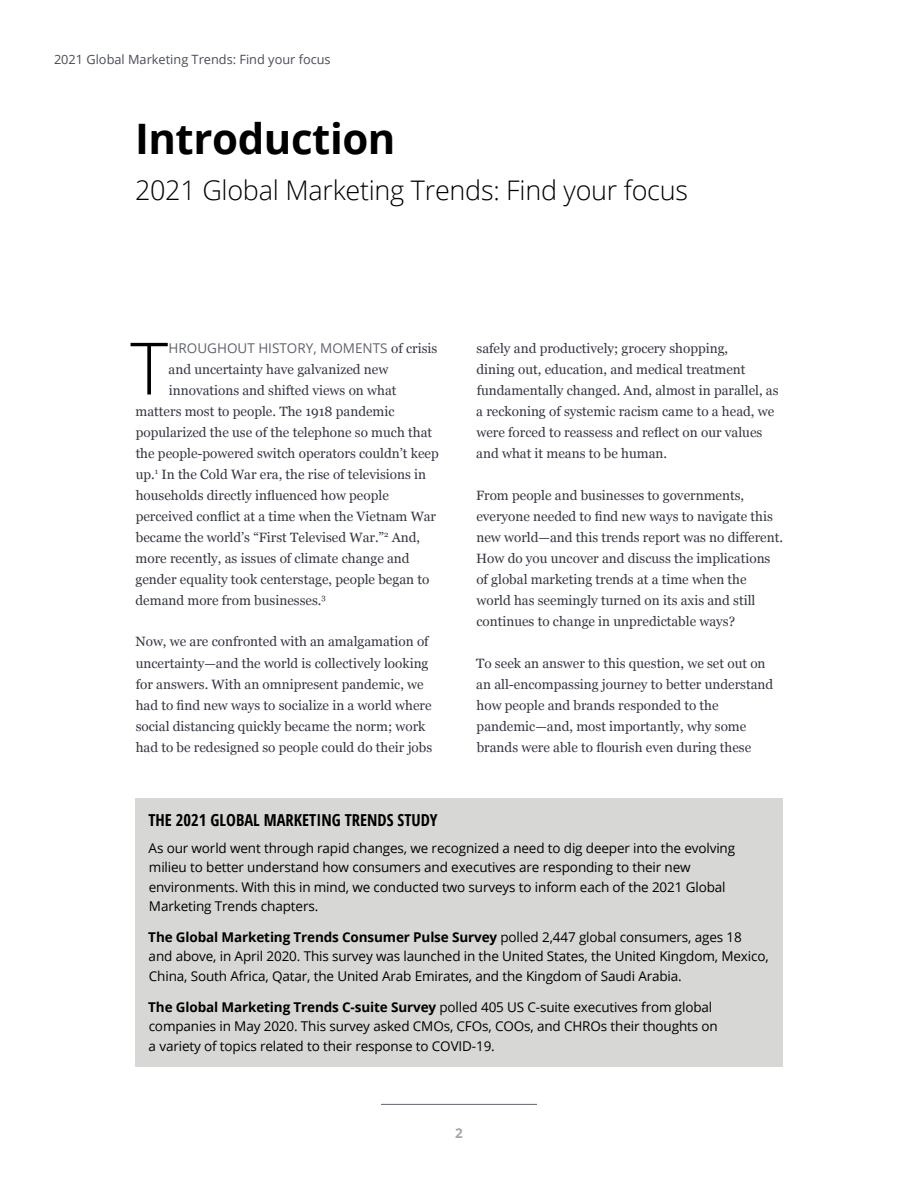
<style>
.page{position:relative;width:918px;height:1188px;background:#fff}
.page>*{position:absolute;margin:0;border:0;box-sizing:border-box;transform-origin:0 0}
.t1{font:300 72.3px "Open Sans";color:#000}
.t2{font:700 42px "Open Sans";letter-spacing:-.01em;color:#000}
.t3{font:300 27px "Open Sans";letter-spacing:-.01em;color:#000}
.t4{font:700 16.5px "Open Sans Condensed";color:#000}
.t5{font:13.5px/21px "Georgia";color:#343741}
.t6{font:13.5px/19.5px "Open Sans";letter-spacing:-.01em;color:#000}
.t7{font:13.5px "Open Sans";color:#5f636a}
.t8{font:700 13.5px "Open Sans";color:#a3a7a9}
.t9{font:12.75px "Open Sans";color:#474c55}
.s1{font-family:"Georgia";color:#343741}
.s2{font-weight:700}
</style>
<div class="page">
<hr style="left:381px;top:1104px;width:156px;height:1px;background:#5f636a">
<div style="left:135px;top:798px;width:648px;height:268px;background:#d7d8d6"></div>
<p class="t9" style="left:54px;top:50px;width:278px">2021 Global Marketing Trends: Find your focus</p>
<h2 class="t2" style="left:135px;top:109px;width:262px">Introduction</h2>
<h3 class="t3" style="left:135px;top:172px;width:555px">2021 Global Marketing Trends: Find your focus</h3>
<h1 class="t1" style="left:130px;top:319px;width:39px">T</h1>
<p class="t7" style="left:169px;top:338px;width:270px">HROUGHOUT HISTORY, MOMENTS <span class="s1">of crisis</span></p>
<p class="t5" style="left:169px;top:358px;width:221px">and uncertainty have galvanized new</p>
<p class="t5" style="left:169px;top:379px;width:229px">innovations and shifted views on what</p>
<p class="t5" style="left:136px;top:400px;width:261px">matters most to people. The 1918 pandemic</p>
<p class="t5" style="left:136px;top:421px;width:298px">popularized the use of the telephone so much that</p>
<p class="t5" style="left:136px;top:442px;width:305px">the people-powered switch operators couldn’t keep</p>
<p class="t5" style="left:136px;top:463px;width:292px">up.<sup>1</sup> In the Cold War era, the rise of televisions in</p>
<p class="t5" style="left:136px;top:484px;width:255px">households directly influenced how people</p>
<p class="t5" style="left:136px;top:505px;width:302px">perceived conflict at a time when the Vietnam War</p>
<p class="t5" style="left:136px;top:526px;width:286px">became the world’s “First Televised War.”<sup>2</sup> And,</p>
<p class="t5" style="left:136px;top:547px;width:276px">more recently, as issues of climate change and</p>
<p class="t5" style="left:135px;top:568px;width:295px">gender equality took centerstage, people began to</p>
<p class="t5" style="left:136px;top:589px;width:192px">demand more from businesses.<sup>3</sup></p>
<p class="t5" style="left:135px;top:631px;width:298px">Now, we are confronted with an amalgamation of uncertainty—and the world is collectively looking for answers. With an omnipresent pandemic, we had to find new ways to socialize in a world where social distancing quickly became the norm; work had to be redesigned so people could do their jobs</p>
<p class="t5" style="left:476px;top:337px;width:304px">safely and productively; grocery shopping,<br>dining out, education, and medical treatment fundamentally changed. And, almost in parallel, as a reckoning of systemic racism came to a head, we were forced to reassess and reflect on our values and what it means to be human.</p>
<p class="t5" style="left:476px;top:484px;width:309px">From people and businesses to governments, everyone needed to find new ways to navigate this new world—and this trends report was no different.<br>How do you uncover and discuss the implications of global marketing trends at a time when the world has seemingly turned on its axis and still continues to change in unpredictable ways?</p>
<p class="t5" style="left:476px;top:652px;width:299px">To seek an answer to this question, we set out on an all-encompassing journey to better understand how people and brands responded to the pandemic—and, most importantly, why some brands were able to flourish even during these</p>
<p class="t4" style="left:148px;top:809px;width:291px">THE 2021 GLOBAL MARKETING TRENDS STUDY</p>
<p class="t6" style="left:149px;top:838px;width:588px">As our world went through rapid changes, we recognized a need to dig deeper into the evolving milieu to better understand how consumers and executives are responding to their new environments. With this in mind, we conducted two surveys to inform each of the 2021 Global Marketing Trends chapters.</p>
<p class="t6" style="left:148px;top:927px;width:622px"><span class="s2">The Global Marketing Trends Consumer Pulse Survey</span> polled 2,447 global consumers, ages 18 and above, in April 2020. This survey was launched in the United States, the United Kingdom, Mexico,<br>China, South Africa, Qatar, the United Arab Emirates, and the Kingdom of Saudi Arabia.</p>
<p class="t6" style="left:148px;top:997px;width:571px"><span class="s2">The Global Marketing Trends C-suite Survey</span> polled 405 US C-suite executives from global companies in May 2020. This survey asked CMOs, CFOs, COOs, and CHROs their thoughts on a variety of topics related to their response to COVID-19.</p>
<p class="t8" style="left:455px;top:1123px;width:9px">2</p>
</div>
